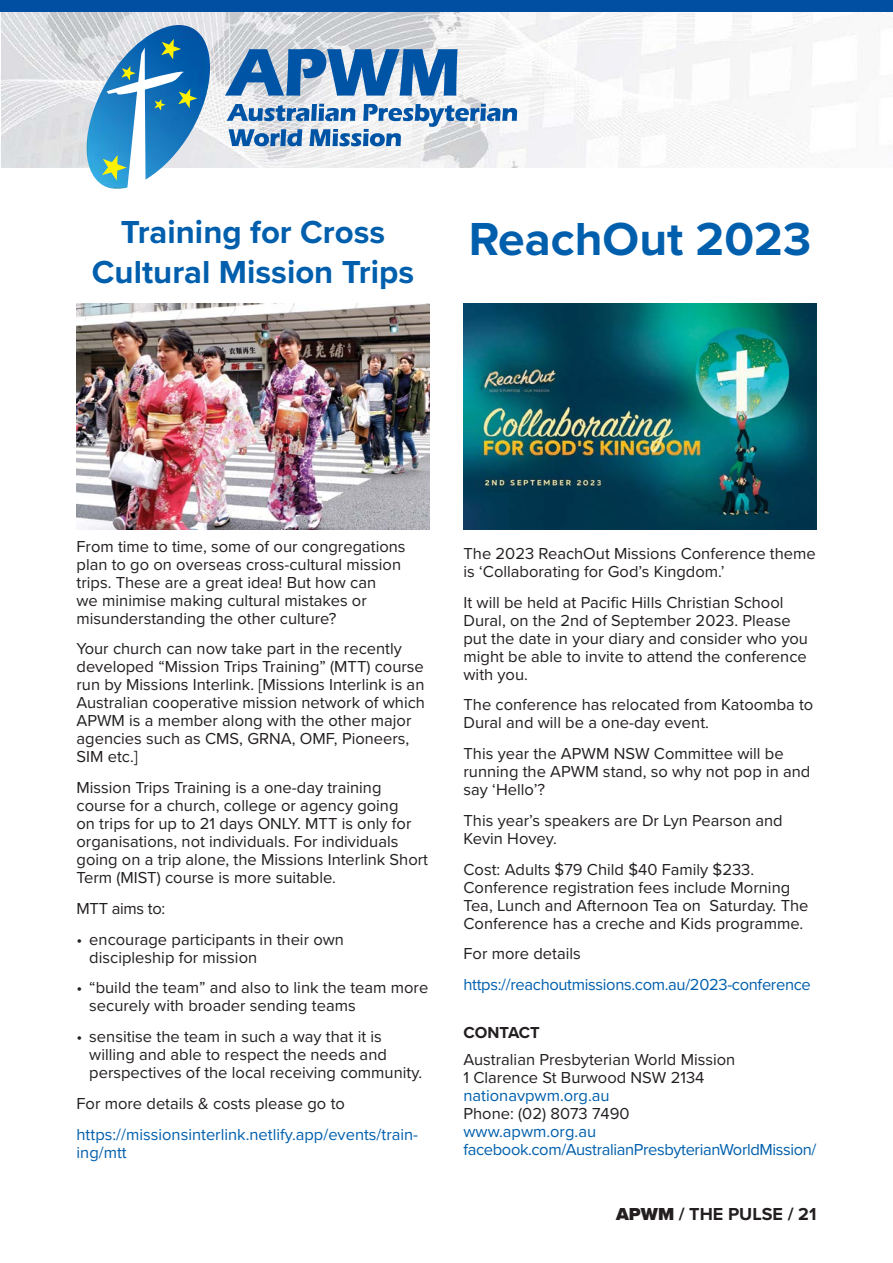
<style>
.page{position:relative;width:893px;height:1263px;background:#fff}
.page>*{position:absolute;margin:0;border:0;box-sizing:border-box;transform-origin:0 0}
.t1{font:700 48px "Proxima Nova";color:#005fad}
.t2{font:700 33px/39.6px "Proxima Nova";color:#005fad;text-align:center}
.t3{font:700 18px "Proxima Nova";color:#231f20}
.t4{font:16.5px/18px "Proxima Nova";color:#231f20}
.t5{font:16.5px/18px "Proxima Nova";letter-spacing:-.02em;color:#005fad}
.t6{font:16.5px/18px "Proxima Nova";color:#005fad}
.t7{font:700 16.5px "Proxima Nova";color:#231f20}
.s1{font-weight:900}
</style>
<div class="page">
<img style="left:0;top:11px;width:893px;height:157px">
<img style="left:86px;top:25px;width:126px;height:160px">
<svg style="left:102px;top:39px;width:95px;height:150px"></svg>
<svg style="left:225px;top:49px;width:233px;height:47px;background:#588bbe"></svg>
<svg style="left:227px;top:104px;width:290px;height:42px"></svg>
<div style="left:0;top:0;width:893px;height:11px;background:#004fa3"></div>
<img style="left:77px;top:303px;width:352px;height:227px">
<img style="left:463px;top:303px;width:353px;height:227px">
<h2 class="t2" style="left:92px;top:211px;width:324px">Training for Cross<br>Cultural Mission Trips</h2>
<h1 class="t1" style="left:469px;top:203px;width:344px">ReachOut 2023</h1>
<p class="t4" style="left:77px;top:536px;width:331px">From time to time, some of our congregations plan to go on overseas cross-cultural mission trips. These are a great idea! But how can<br>we minimise making cultural mistakes or misunderstanding the other culture?</p>
<p class="t4" style="left:77px;top:639px;width:350px">Your church can now take part in the recently developed “Mission Trips Training” (MTT) course run by Missions Interlink. [Missions Interlink is an Australian cooperative mission network of which APWM is a member along with the other major agencies such as CMS, GRNA, OMF, Pioneers, SIM etc.]</p>
<p class="t4" style="left:77px;top:778px;width:353px">Mission Trips Training is a one-day training course for a church, college or agency going<br>on trips for up to 21 days ONLY. MTT is only for organisations, not individuals. For individuals going on a trip alone, the Missions Interlink Short Term (MIST) course is more suitable.</p>
<p class="t4" style="left:77px;top:899px;width:90px">MTT aims to:</p>
<p class="t4" style="left:89px;top:929px;width:256px;text-indent:-13px">• encourage participants in their own discipleship for mission</p>
<p class="t4" style="left:89px;top:978px;width:340px;text-indent:-13px">• “build the team” and also to link the team more securely with broader sending teams</p>
<p class="t4" style="left:89px;top:1027px;width:334px;text-indent:-13px">• sensitise the team in such a way that it is willing and able to respect the needs and perspectives of the local receiving community.</p>
<p class="t4" style="left:77px;top:1094px;width:270px">For more details &amp; costs please go to</p>
<p class="t6" style="left:77px;top:1124px;width:343px">https://missionsinterlink.netlify.app/events/train&shy;ing/mtt</p>
<p class="t4" style="left:463px;top:544px;width:354px">The 2023 ReachOut Missions Conference theme is ‘Collaborating for God’s Kingdom.’</p>
<p class="t4" style="left:463px;top:592px;width:346px">It will be held at Pacific Hills Christian School Dural, on the 2nd of September 2023. Please put the date in your diary and consider who you might be able to invite to attend the conference with you.</p>
<p class="t4" style="left:463px;top:695px;width:351px">The conference has relocated from Katoomba to<br>Dural and will be a one-day event.</p>
<p class="t4" style="left:463px;top:744px;width:348px">This year the APWM NSW Committee will be running the APWM stand, so why not pop in and say ‘Hello’?</p>
<p class="t4" style="left:463px;top:811px;width:321px">This year’s speakers are Dr Lyn Pearson and<br>Kevin Hovey.</p>
<p class="t4" style="left:463px;top:859px;width:346px">Cost: Adults $79 Child $40 Family $233.<br>Conference registration fees include Morning Tea, Lunch and Afternoon Tea on Saturday. The Conference has a creche and Kids programme.</p>
<p class="t4" style="left:463px;top:944px;width:119px">For more details</p>
<p class="t5" style="left:463px;top:975px;width:349px">https://reachoutmissions.com.au/2023-conference</p>
<p class="t7" style="left:463px;top:1020px;width:78px">CONTACT</p>
<p class="t4" style="left:463px;top:1049px;width:273px">Australian Presbyterian World Mission<br>1 Clarence St Burwood NSW 2134</p>
<p class="t6" style="left:463px;top:1085px;width:148px">nationavpwm.org.au</p>
<p class="t4" style="left:463px;top:1103px;width:168px">Phone: (02) 8073 7490</p>
<p class="t5" style="left:463px;top:1121px;width:354px">www.apwm.org.au facebook.com/AustralianPresbyterianWorldMission/</p>
<p class="t3" style="left:616px;top:1200px;width:202px"><span class="s1">APWM</span> / THE PULSE / 21</p>
</div>
